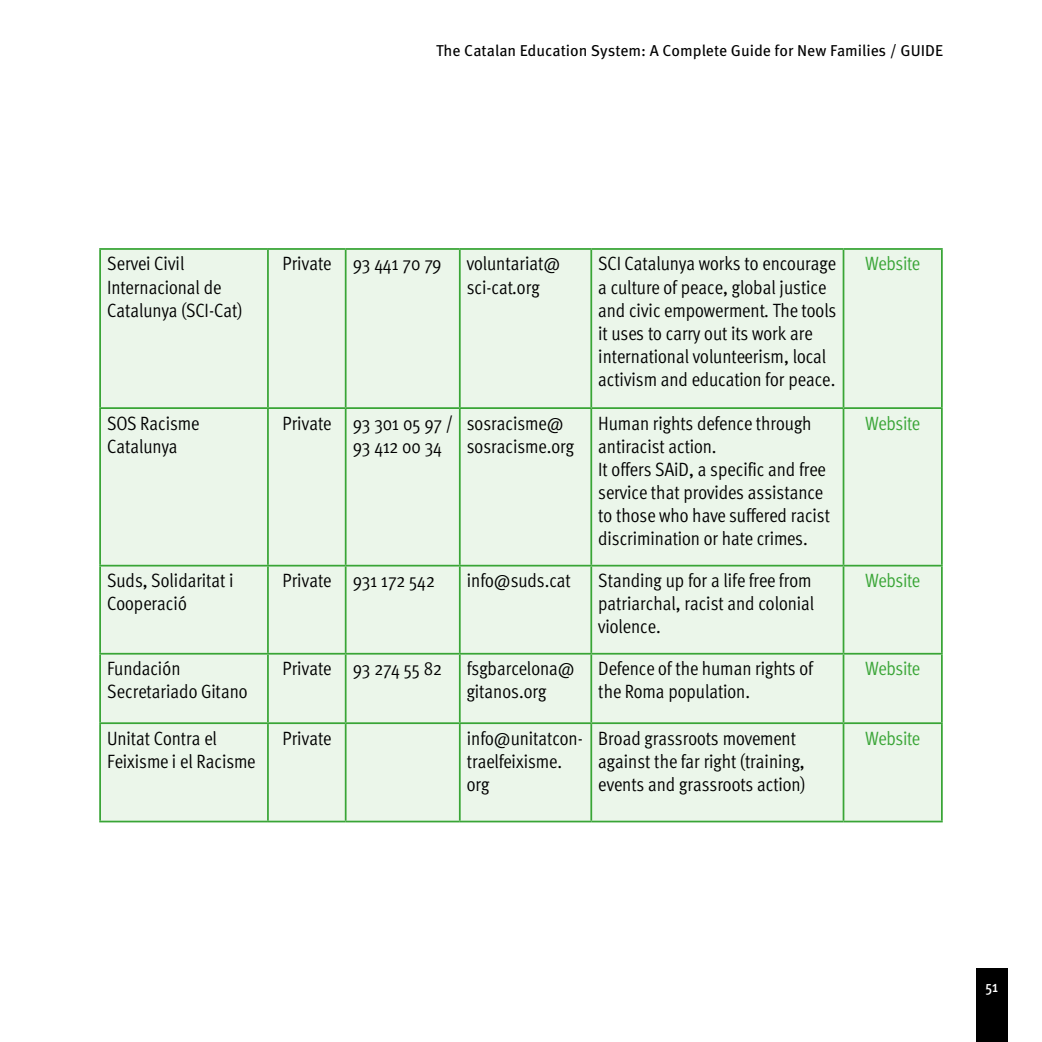
<style>
.page{position:relative;width:1042px;height:1042px;background:#fff}
.page>*{position:absolute;margin:0;border:0;box-sizing:border-box;transform-origin:0 0}
.t1{font:condensed 19.25px/23.1px "FF Meta Pro";color:#000}
.t2{font:condensed 19.25px "FF Meta Pro";letter-spacing:-.02em;color:#39a536}
.t3{font:15.75px "FF Meta Pro";color:#000}
.t4{font:500 condensed 15.75px "FF Meta Pro";color:#fff}
</style>
<div class="page">
<div style="left:101px;top:250px;width:840px;height:570px;background:#ebf6ea"></div>
<hr style="left:99px;top:248px;width:169px;height:2px;background:#39a536">
<hr style="left:99px;top:250px;width:2px;height:157px;background:#39a536">
<hr style="left:268px;top:248px;width:78px;height:2px;background:#39a536">
<hr style="left:267px;top:250px;width:2px;height:157px;background:#39a536">
<hr style="left:346px;top:248px;width:114px;height:2px;background:#39a536">
<hr style="left:345px;top:250px;width:1px;height:157px;background:#39a536">
<hr style="left:460px;top:248px;width:131px;height:2px;background:#39a536">
<hr style="left:459px;top:250px;width:2px;height:157px;background:#39a536">
<hr style="left:591px;top:248px;width:252px;height:2px;background:#39a536">
<hr style="left:590px;top:250px;width:2px;height:157px;background:#39a536">
<hr style="left:843px;top:248px;width:100px;height:2px;background:#39a536">
<hr style="left:842px;top:250px;width:2px;height:157px;background:#39a536">
<hr style="left:941px;top:250px;width:2px;height:157px;background:#39a536">
<hr style="left:99px;top:407px;width:169px;height:2px;background:#39a536">
<hr style="left:99px;top:409px;width:2px;height:156px;background:#39a536">
<hr style="left:268px;top:407px;width:78px;height:2px;background:#39a536">
<hr style="left:267px;top:409px;width:2px;height:156px;background:#39a536">
<hr style="left:346px;top:407px;width:114px;height:2px;background:#39a536">
<hr style="left:345px;top:409px;width:1px;height:156px;background:#39a536">
<hr style="left:460px;top:407px;width:131px;height:2px;background:#39a536">
<hr style="left:459px;top:409px;width:2px;height:156px;background:#39a536">
<hr style="left:591px;top:407px;width:252px;height:2px;background:#39a536">
<hr style="left:590px;top:409px;width:2px;height:156px;background:#39a536">
<hr style="left:843px;top:407px;width:100px;height:2px;background:#39a536">
<hr style="left:842px;top:409px;width:2px;height:156px;background:#39a536">
<hr style="left:941px;top:409px;width:2px;height:156px;background:#39a536">
<hr style="left:99px;top:565px;width:169px;height:1px;background:#39a536">
<hr style="left:99px;top:566px;width:2px;height:87px;background:#39a536">
<hr style="left:268px;top:565px;width:78px;height:1px;background:#39a536">
<hr style="left:267px;top:566px;width:2px;height:87px;background:#39a536">
<hr style="left:346px;top:565px;width:114px;height:1px;background:#39a536">
<hr style="left:345px;top:566px;width:1px;height:87px;background:#39a536">
<hr style="left:460px;top:565px;width:131px;height:1px;background:#39a536">
<hr style="left:459px;top:566px;width:2px;height:87px;background:#39a536">
<hr style="left:591px;top:565px;width:252px;height:1px;background:#39a536">
<hr style="left:590px;top:566px;width:2px;height:87px;background:#39a536">
<hr style="left:843px;top:565px;width:100px;height:1px;background:#39a536">
<hr style="left:842px;top:566px;width:2px;height:87px;background:#39a536">
<hr style="left:941px;top:566px;width:2px;height:87px;background:#39a536">
<hr style="left:99px;top:653px;width:169px;height:1px;background:#39a536">
<hr style="left:99px;top:654px;width:2px;height:68px;background:#39a536">
<hr style="left:268px;top:653px;width:78px;height:1px;background:#39a536">
<hr style="left:267px;top:654px;width:2px;height:68px;background:#39a536">
<hr style="left:346px;top:653px;width:114px;height:1px;background:#39a536">
<hr style="left:345px;top:654px;width:1px;height:68px;background:#39a536">
<hr style="left:460px;top:653px;width:131px;height:1px;background:#39a536">
<hr style="left:459px;top:654px;width:2px;height:68px;background:#39a536">
<hr style="left:591px;top:653px;width:252px;height:1px;background:#39a536">
<hr style="left:590px;top:654px;width:2px;height:68px;background:#39a536">
<hr style="left:843px;top:653px;width:100px;height:1px;background:#39a536">
<hr style="left:842px;top:654px;width:2px;height:68px;background:#39a536">
<hr style="left:941px;top:654px;width:2px;height:68px;background:#39a536">
<hr style="left:99px;top:722px;width:169px;height:2px;background:#39a536">
<hr style="left:99px;top:724px;width:2px;height:96px;background:#39a536">
<hr style="left:268px;top:722px;width:78px;height:2px;background:#39a536">
<hr style="left:267px;top:724px;width:2px;height:96px;background:#39a536">
<hr style="left:346px;top:722px;width:114px;height:2px;background:#39a536">
<hr style="left:345px;top:724px;width:1px;height:96px;background:#39a536">
<hr style="left:460px;top:722px;width:131px;height:2px;background:#39a536">
<hr style="left:459px;top:724px;width:2px;height:96px;background:#39a536">
<hr style="left:591px;top:722px;width:252px;height:2px;background:#39a536">
<hr style="left:590px;top:724px;width:2px;height:96px;background:#39a536">
<hr style="left:843px;top:722px;width:100px;height:2px;background:#39a536">
<hr style="left:842px;top:724px;width:2px;height:96px;background:#39a536">
<hr style="left:941px;top:724px;width:2px;height:96px;background:#39a536">
<hr style="left:99px;top:820px;width:169px;height:2px;background:#39a536">
<hr style="left:268px;top:820px;width:78px;height:2px;background:#39a536">
<hr style="left:346px;top:820px;width:114px;height:2px;background:#39a536">
<hr style="left:460px;top:820px;width:131px;height:2px;background:#39a536">
<hr style="left:591px;top:820px;width:252px;height:2px;background:#39a536">
<hr style="left:843px;top:820px;width:100px;height:2px;background:#39a536">
<div style="left:976px;top:968px;width:32px;height:74px;background:#000"></div>
<p class="t3" style="left:436px;top:38px;width:508px">The Catalan Education System: A Complete Guide for New Families / GUIDE</p>
<p class="t1" style="left:107px;top:251px;width:137px">Servei Civil<br>Internacional de<br>Catalunya (SCI-Cat)</p>
<p class="t1" style="left:283px;top:251px;width:160px">Private 93 441 70 79</p>
<p class="t1" style="left:467px;top:251px;width:95px">voluntariat@ sci-cat.org</p>
<p class="t1" style="left:598px;top:251px;width:240px">SCI Catalunya works to encourage a culture of peace, global justice and civic empowerment. The tools it uses to carry out its work are international volunteerism, local activism and education for peace.</p>
<p class="t2" style="left:865px;top:250px;width:56px">Website</p>
<p class="t1" style="left:107px;top:410px;width:94px">SOS Racisme<br>Catalunya</p>
<p class="t1" style="left:353px;top:410px;width:101px;text-indent:-70px">Private 93 301 05 97 /<br>93 412 00 34</p>
<p class="t1" style="left:467px;top:410px;width:109px">sosracisme@ sosracisme.org</p>
<p class="t1" style="left:598px;top:410px;width:233px">Human rights defence through antiracist action.<br>It offers SAiD, a specific and free service that provides assistance to those who have suffered racist discrimination or hate crimes.</p>
<p class="t2" style="left:865px;top:409px;width:56px">Website</p>
<p class="t1" style="left:107px;top:568px;width:128px">Suds, Solidaritat i<br>Cooperació</p>
<p class="t1" style="left:283px;top:568px;width:154px">Private 931 172 542</p>
<p class="t1" style="left:467px;top:568px;width:106px">info@suds.cat</p>
<p class="t1" style="left:598px;top:568px;width:218px">Standing up for a life free from patriarchal, racist and colonial violence.</p>
<p class="t2" style="left:865px;top:566px;width:56px">Website</p>
<p class="t1" style="left:107px;top:656px;width:142px">Fundación<br>Secretariado Gitano</p>
<p class="t1" style="left:283px;top:656px;width:161px">Private 93 274 55 82</p>
<p class="t1" style="left:467px;top:656px;width:109px">fsgbarcelona@ gitanos.org</p>
<p class="t1" style="left:598px;top:656px;width:216px">Defence of the human rights of the Roma population.</p>
<p class="t2" style="left:865px;top:654px;width:56px">Website</p>
<p class="t1" style="left:107px;top:725px;width:150px">Unitat Contra el<br>Feixisme i el Racisme</p>
<p class="t1" style="left:283px;top:725px;width:50px">Private</p>
<p class="t1" style="left:467px;top:725px;width:118px">info@unitatcon&shy;traelfeixisme. org</p>
<p class="t1" style="left:598px;top:725px;width:209px">Broad grassroots movement against the far right (training, events and grassroots action)</p>
<p class="t2" style="left:865px;top:724px;width:56px">Website</p>
<p class="t4" style="left:985px;top:974px;width:15px">51</p>
</div>
